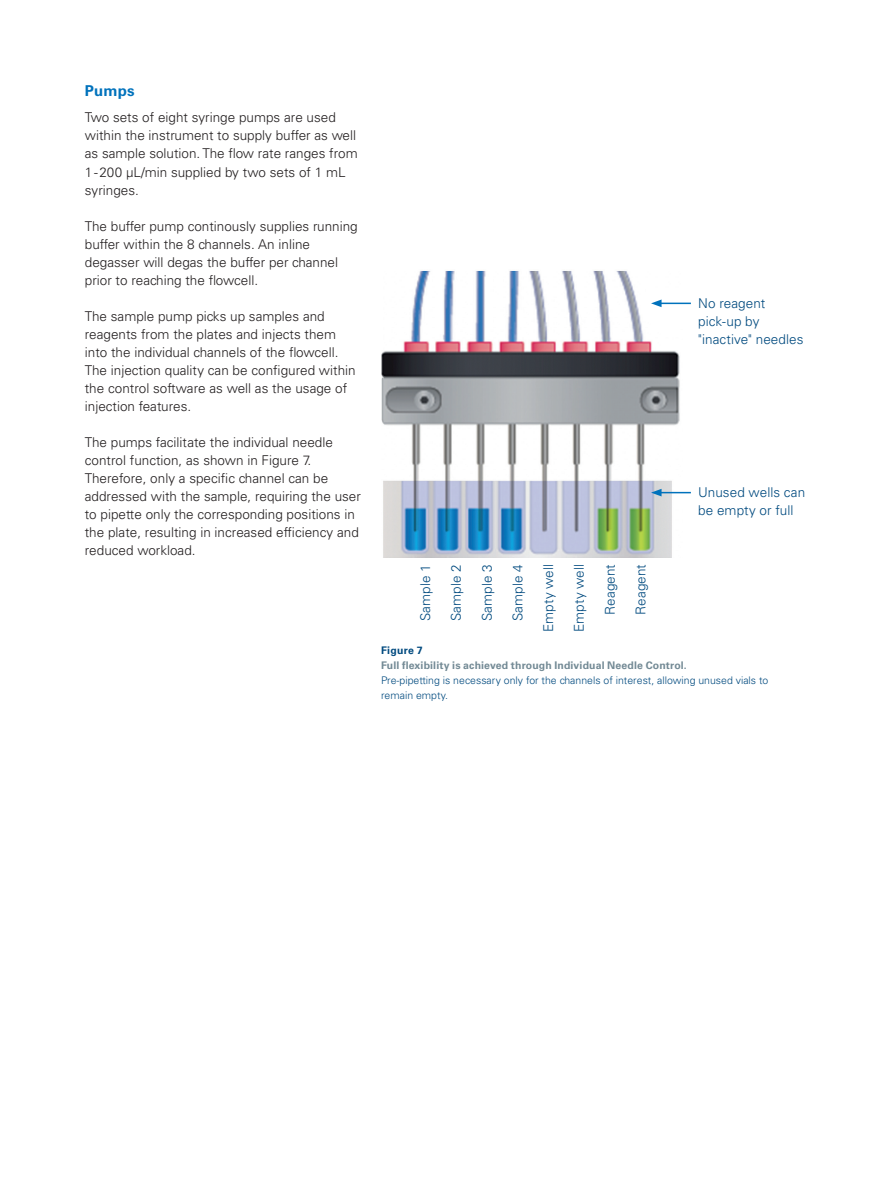
<style>
.page{position:relative;width:893px;height:1187px;background:#fff}
.page>*{position:absolute;margin:0;border:0;box-sizing:border-box;transform-origin:0 0}
.New_AN_Head3{font:700 15px "Univers LT Std";letter-spacing:.01em;color:#0072bc}
.New_AN_copy{font:300 13.5px/18px "Univers LT Std";color:#231f20}
.application_half-space{font:300 13.5px/18px "Univers LT Std";letter-spacing:.005em;color:#004a7f}
.New_AN_Caption_copytext{font:300 10.5px/15px "Univers LT Std";color:#004a7f}
.New_AN_Caption_Head{font:700 10.5px "Univers LT Std";letter-spacing:.015em;color:#738a95}
.New_AN_Caption_number{font:700 10.5px "Univers LT Std";letter-spacing:.025em;color:#004a7f}
</style>
<div class="page">
<img style="left:381px;top:270px;width:301px;height:287px">
<hr style="left:659px;top:302px;width:32px;height:2px;background:#0072bc">
<svg style="left:651px;top:299px;width:11px;height:8px"></svg>
<hr style="left:659px;top:492px;width:32px;height:1px;background:#0072bc">
<svg style="left:651px;top:489px;width:11px;height:7px"></svg>
<p class="New_AN_Head3" style="left:85px;top:82px;width:51px">Pumps</p>
<p class="New_AN_copy" style="left:85px;top:109px;width:274px">Two sets of eight syringe pumps are used within the instrument to supply buffer as well as sample solution. The flow rate ranges from 1-200 μL/min supplied by two sets of 1 mL syringes.</p>
<p class="New_AN_copy" style="left:85px;top:217px;width:274px">The buffer pump continously supplies running buffer within the 8 channels. An inline degasser will degas the buffer per channel prior to reaching the flowcell.</p>
<p class="New_AN_copy" style="left:85px;top:307px;width:272px">The sample pump picks up samples and reagents from the plates and injects them into the individual channels of the flowcell.<br>The injection quality can be configured within the control software as well as the usage of injection features.</p>
<p class="New_AN_copy" style="left:85px;top:433px;width:278px">The pumps facilitate the individual needle control function, as shown in Figure 7.<br>Therefore, only a specific channel can be addressed with the sample, requiring the user to pipette only the corresponding positions in the plate, resulting in increased efficiency and reduced workload.</p>
<p class="application_half-space" style="left:698px;top:294px;width:107px">No reagent pick-up by "inactive" needles</p>
<p class="application_half-space" style="left:416px;top:621px;width:58px;rotate:-90deg">Sample 1</p>
<p class="application_half-space" style="left:447px;top:621px;width:58px;rotate:-90deg">Sample 2</p>
<p class="application_half-space" style="left:478px;top:621px;width:58px;rotate:-90deg">Sample 3</p>
<p class="application_half-space" style="left:509px;top:621px;width:58px;rotate:-90deg">Sample 4</p>
<p class="application_half-space" style="left:539px;top:632px;width:69px;rotate:-90deg">Empty well</p>
<p class="application_half-space" style="left:570px;top:632px;width:69px;rotate:-90deg">Empty well</p>
<p class="application_half-space" style="left:601px;top:615px;width:52px;rotate:-90deg">Reagent</p>
<p class="application_half-space" style="left:632px;top:615px;width:52px;rotate:-90deg">Reagent</p>
<p class="application_half-space" style="left:698px;top:483px;width:109px">Unused wells can be empty or full</p>
<p class="New_AN_Caption_number" style="left:381px;top:643px;width:43px">Figure 7</p>
<p class="New_AN_Caption_Head" style="left:381px;top:658px;width:307px">Full flexibility is achieved through Individual Needle Control.</p>
<p class="New_AN_Caption_copytext" style="left:381px;top:672px;width:389px">Pre-pipetting is necessary only for the channels of interest, allowing unused vials to remain empty.</p>
</div>
